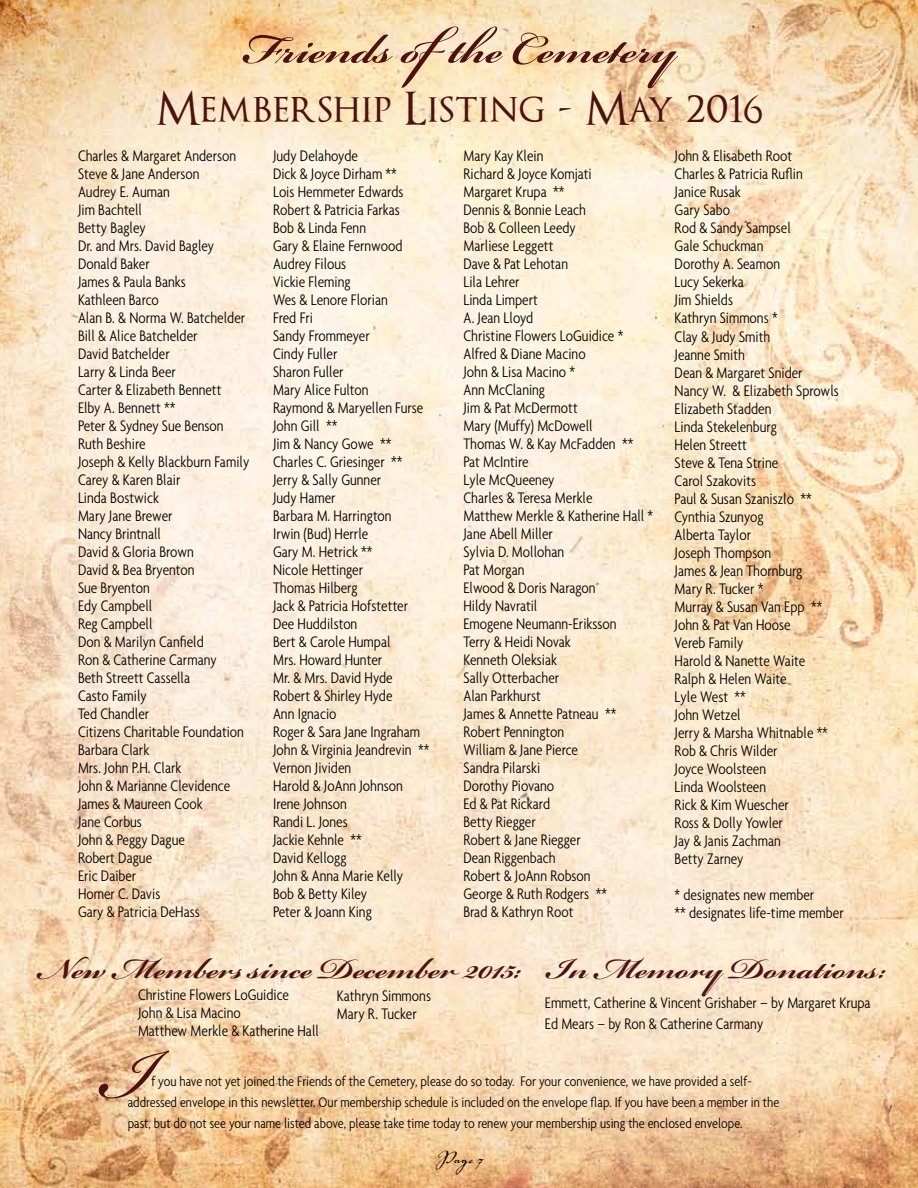
<style>
.page{position:relative;width:918px;height:1188px;background:#fff}
.page>*{position:absolute;margin:0;border:0;box-sizing:border-box;transform-origin:0 0}
.t1{font:106.5px "Bickham Script Pro";color:#4d1111}
.t2{font:700 63px "Bickham Script Pro";color:#4d1111}
.t3{font:700 45px "Bickham Script Pro";color:#4d1111}
.t4{font:45px "Optimus Princeps";letter-spacing:.02em;color:#4d1111}
.t5{font:27px "Voluta Script";color:#000;scale:1.15 1}
.t6{font:300 condensed 16.5px/18px "Agenda";color:#000}
.t7{font:300 condensed 15px/21px "Agenda";color:#000}
</style>
<div class="page">
<img style="left:0;top:0;width:918px;height:1188px">
<h2 class="t2" style="left:241px;top:4px;width:437px">Friends of the Cemetery</h2>
<h3 class="t4" style="left:156px;top:87px;width:609px">Membership Listing - May 2016</h3>
<p class="t6" style="left:78px;top:147px;width:173px">Charles &amp; Margaret Anderson<br>Steve &amp; Jane Anderson<br>Audrey E. Auman<br>Jim Bachtell<br>Betty Bagley<br>Dr. and Mrs. David Bagley<br>Donald Baker<br>James &amp; Paula Banks<br>Kathleen Barco<br>Alan B. &amp; Norma W. Batchelder<br>Bill &amp; Alice Batchelder<br>David Batchelder<br>Larry &amp; Linda Beer<br>Carter &amp; Elizabeth Bennett<br>Elby A. Bennett **<br>Peter &amp; Sydney Sue Benson<br>Ruth Beshire<br>Joseph &amp; Kelly Blackburn Family<br>Carey &amp; Karen Blair<br>Linda Bostwick<br>Mary Jane Brewer<br>Nancy Brintnall<br>David &amp; Gloria Brown<br>David &amp; Bea Bryenton<br>Sue Bryenton<br>Edy Campbell<br>Reg Campbell<br>Don &amp; Marilyn Canfield<br>Ron &amp; Catherine Carmany<br>Beth Streett Cassella<br>Casto Family<br>Ted Chandler<br>Citizens Charitable Foundation<br>Barbara Clark<br>Mrs. John P.H. Clark<br>John &amp; Marianne Clevidence<br>James &amp; Maureen Cook<br>Jane Corbus<br>John &amp; Peggy Dague<br>Robert Dague<br>Eric Daiber<br>Homer C. Davis<br>Gary &amp; Patricia DeHass</p>
<p class="t6" style="left:273px;top:147px;width:158px">Judy Delahoyde<br>Dick &amp; Joyce Dirham **<br>Lois Hemmeter Edwards<br>Robert &amp; Patricia Farkas<br>Bob &amp; Linda Fenn<br>Gary &amp; Elaine Fernwood<br>Audrey Filous<br>Vickie Fleming<br>Wes &amp; Lenore Florian<br>Fred Fri<br>Sandy Frommeyer<br>Cindy Fuller<br>Sharon Fuller<br>Mary Alice Fulton<br>Raymond &amp; Maryellen Furse<br>John Gill **<br>Jim &amp; Nancy Gowe **<br>Charles C. Griesinger **<br>Jerry &amp; Sally Gunner<br>Judy Hamer<br>Barbara M. Harrington<br>Irwin (Bud) Herrle<br>Gary M. Hetrick **<br>Nicole Hettinger<br>Thomas Hilberg<br>Jack &amp; Patricia Hofstetter<br>Dee Huddilston<br>Bert &amp; Carole Humpal<br>Mrs. Howard Hunter<br>Mr. &amp; Mrs. David Hyde<br>Robert &amp; Shirley Hyde<br>Ann Ignacio<br>Roger &amp; Sara Jane Ingraham<br>John &amp; Virginia Jeandrevin **<br>Vernon Jividen<br>Harold &amp; JoAnn Johnson<br>Irene Johnson<br>Randi L. Jones<br>Jackie Kehnle **<br>David Kellogg<br>John &amp; Anna Marie Kelly<br>Bob &amp; Betty Kiley<br>Peter &amp; Joann King</p>
<p class="t6" style="left:463px;top:147px;width:191px">Mary Kay Klein<br>Richard &amp; Joyce Komjati<br>Margaret Krupa **<br>Dennis &amp; Bonnie Leach<br>Bob &amp; Colleen Leedy<br>Marliese Leggett<br>Dave &amp; Pat Lehotan<br>Lila Lehrer<br>Linda Limpert<br>A. Jean Lloyd<br>Christine Flowers LoGuidice *<br>Alfred &amp; Diane Macino<br>John &amp; Lisa Macino *<br>Ann McClaning<br>Jim &amp; Pat McDermott<br>Mary (Muffy) McDowell<br>Thomas W. &amp; Kay McFadden **<br>Pat McIntire<br>Lyle McQueeney<br>Charles &amp; Teresa Merkle<br>Matthew Merkle &amp; Katherine Hall *<br>Jane Abell Miller<br>Sylvia D. Mollohan<br>Pat Morgan<br>Elwood &amp; Doris Naragon<br>Hildy Navratil<br>Emogene Neumann-Eriksson<br>Terry &amp; Heidi Novak<br>Kenneth Oleksiak<br>Sally Otterbacher<br>Alan Parkhurst<br>James &amp; Annette Patneau **<br>Robert Pennington<br>William &amp; Jane Pierce<br>Sandra Pilarski<br>Dorothy Piovano<br>Ed &amp; Pat Rickard<br>Betty Riegger<br>Robert &amp; Jane Riegger<br>Dean Riggenbach<br>Robert &amp; JoAnn Robson<br>George &amp; Ruth Rodgers **<br>Brad &amp; Kathryn Root</p>
<p class="t6" style="left:675px;top:147px;width:166px">John &amp; Elisabeth Root<br>Charles &amp; Patricia Ruflin<br>Janice Rusak<br>Gary Sabo<br>Rod &amp; Sandy Sampsel<br>Gale Schuckman<br>Dorothy A. Seamon<br>Lucy Sekerka<br>Jim Shields<br>Kathryn Simmons *<br>Clay &amp; Judy Smith<br>Jeanne Smith<br>Dean &amp; Margaret Snider<br>Nancy W. &amp; Elizabeth Sprowls<br>Elizabeth Stadden<br>Linda Stekelenburg<br>Helen Streett<br>Steve &amp; Tena Strine<br>Carol Szakovits<br>Paul &amp; Susan Szaniszlo **<br>Cynthia Szunyog<br>Alberta Taylor<br>Joseph Thompson<br>James &amp; Jean Thornburg<br>Mary R. Tucker *<br>Murray &amp; Susan Van Epp **<br>John &amp; Pat Van Hoose<br>Vereb Family<br>Harold &amp; Nanette Waite<br>Ralph &amp; Helen Waite<br>Lyle West **<br>John Wetzel<br>Jerry &amp; Marsha Whitnable **<br>Rob &amp; Chris Wilder<br>Joyce Woolsteen<br>Linda Woolsteen<br>Rick &amp; Kim Wuescher<br>Ross &amp; Dolly Yowler<br>Jay &amp; Janis Zachman<br>Betty Zarney</p>
<p class="t6" style="left:675px;top:885px;width:171px">* designates new member<br>** designates life-time member</p>
<h3 class="t3" style="left:41px;top:936px;width:482px">New Members since December 2015:</h3>
<p class="t6" style="left:138px;top:986px;width:182px">Christine Flowers LoGuidice<br>John &amp; Lisa Macino<br>Matthew Merkle &amp; Katherine Hall</p>
<p class="t6" style="left:337px;top:987px;width:96px">Kathryn Simmons<br>Mary R. Tucker</p>
<h3 class="t3" style="left:547px;top:936px;width:341px">In Memory Donations:</h3>
<p class="t6" style="left:545px;top:992px;width:327px;line-height:21px">Emmett, Catherine &amp; Vincent Grishaber – by Margaret Krupa<br>Ed Mears – by Ron &amp; Catherine Carmany</p>
<h1 class="t1" style="left:101px;top:998px;width:48px">I</h1>
<p class="t7" style="left:128px;top:1071px;width:653px;text-indent:24px">f you have not yet joined the Friends of the Cemetery, please do so today. For your convenience, we have provided a self&shy;addressed envelope in this newsletter. Our membership schedule is included on the envelope flap. If you have been a member in the past, but do not see your name listed above, please take time today to renew your membership using the enclosed envelope.</p>
<h3 class="t5" style="left:434px;top:1138px;width:45px">Page 7</h3>
</div>
